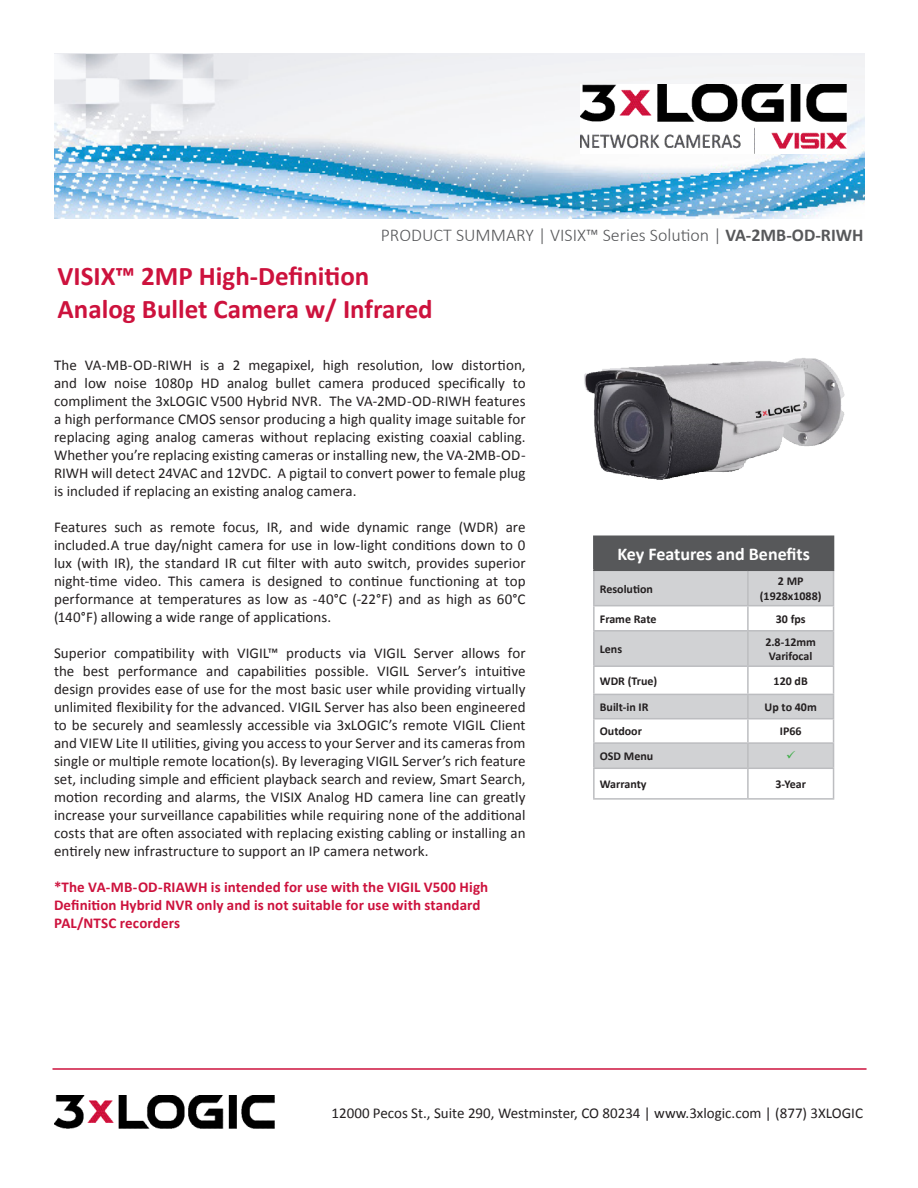
<style>
.page{position:relative;width:918px;height:1188px;background:#fff}
.page>*{position:absolute;margin:0;border:0;box-sizing:border-box;transform-origin:0 0}
.Summary_Title{font:700 27px "Calibri";color:#cd123d}
.t1{font:300 18px "Calibri";color:#57585a}
.t2{font:700 18px "Calibri";color:#fff}
._10pt_Standard_Text{font:15px/18px "Calibri";color:#231f20;text-align:justify}
._10pt_Standard_Text-2{font:700 15px/18px "Calibri";letter-spacing:.005em;color:#cd123d}
.t3{font:700 12px "Calibri";color:#231f20}
.s1{font-weight:700}
</style>
<div class="page">
<img style="left:55px;top:54px;width:810px;height:164px">
<img style="left:580px;top:84px;width:266px;height:69px">
<hr style="left:52px;top:1068px;width:815px;height:2px;background:#cd123d">
<img style="left:55px;top:1096px;width:220px;height:32px">
<img style="left:584px;top:358px;width:261px;height:122px">
<div style="left:594px;top:536px;width:240px;height:34px;background:#57585a"></div>
<hr style="left:593px;top:571px;width:2px;height:34px;background:#bcbdc0">
<hr style="left:593px;top:606px;width:2px;height:24px;background:#bcbdc0">
<hr style="left:593px;top:630px;width:155px;height:2px;background:#bcbdc0">
<hr style="left:593px;top:632px;width:2px;height:33px;background:#bcbdc0">
<hr style="left:593px;top:665px;width:155px;height:2px;background:#bcbdc0">
<hr style="left:593px;top:667px;width:2px;height:27px;background:#bcbdc0">
<hr style="left:593px;top:694px;width:155px;height:1px;background:#bcbdc0">
<hr style="left:593px;top:695px;width:2px;height:23px;background:#bcbdc0">
<hr style="left:593px;top:718px;width:155px;height:1px;background:#bcbdc0">
<hr style="left:593px;top:719px;width:2px;height:23px;background:#bcbdc0">
<hr style="left:593px;top:744px;width:2px;height:24px;background:#bcbdc0">
<hr style="left:593px;top:768px;width:155px;height:1px;background:#bcbdc0">
<hr style="left:593px;top:769px;width:2px;height:29px;background:#bcbdc0">
<hr style="left:593px;top:798px;width:155px;height:2px;background:#bcbdc0">
<hr style="left:748px;top:798px;width:86px;height:2px;background:#bcbdc0">
<hr style="left:593px;top:537px;width:2px;height:33px;background:#57585a">
<hr style="left:593px;top:536px;width:155px;height:1px;background:#57585a">
<hr style="left:593px;top:570px;width:155px;height:1px;background:#57585a">
<hr style="left:593px;top:605px;width:155px;height:1px;background:#bcbdc0">
<hr style="left:593px;top:742px;width:155px;height:2px;background:#bcbdc0">
<svg style="left:594px;top:570px;width:240px;height:228px"></svg>
<p class="t1" style="left:381px;top:224px;width:484px">PRODUCT SUMMARY | VISIX™ Series Solution | <span class="s1">VA-2MB-OD-RIWH</span></p>
<p class="Summary_Title" style="left:58px;top:259px;width:313px">VISIX™ 2MP High-Definition</p>
<p class="Summary_Title" style="left:58px;top:291px;width:377px">Analog Bullet Camera w/ Infrared</p>
<p class="_10pt_Standard_Text" style="left:54px;top:356px;width:473px">The VA-MB-OD-RIWH is a 2 megapixel, high resolution, low distortion, and low noise 1080p HD analog bullet camera produced specifically to compliment the 3xLOGIC V500 Hybrid NVR. The VA-2MD-OD-RIWH features a high performance CMOS sensor producing a high quality image suitable for replacing aging analog cameras without replacing existing coaxial cabling.<br>Whether you’re replacing existing cameras or installing new, the VA-2MB-OD-RIWH will detect 24VAC and 12VDC. A pigtail to convert power to female plug is included if replacing an existing analog camera.</p>
<p class="_10pt_Standard_Text" style="left:54px;top:518px;width:473px">Features such as remote focus, IR, and wide dynamic range (WDR) are included.A true day/night camera for use in low-light conditions down to 0 lux (with IR), the standard IR cut filter with auto switch, provides superior night-time video. This camera is designed to continue functioning at top performance at temperatures as low as -40°C (-22°F) and as high as 60°C (140°F) allowing a wide range of applications.</p>
<p class="_10pt_Standard_Text" style="left:54px;top:644px;width:473px">Superior compatibility with VIGIL™ products via VIGIL Server allows for the best performance and capabilities possible. VIGIL Server’s intuitive design provides ease of use for the most basic user while providing virtually unlimited flexibility for the advanced. VIGIL Server has also been engineered to be securely and seamlessly accessible via 3xLOGIC’s remote VIGIL Client and VIEW Lite II utilities, giving you access to your Server and its cameras from single or multiple remote location(s). By leveraging VIGIL Server’s rich feature set, including simple and efficient playback search and review, Smart Search, motion recording and alarms, the VISIX Analog HD camera line can greatly increase your surveillance capabilities while requiring none of the additional costs that are often associated with replacing existing cabling or installing an entirely new infrastructure to support an IP camera network.</p>
<p class="_10pt_Standard_Text-2" style="left:54px;top:878px;width:436px">*The VA-MB-OD-RIAWH is intended for use with the VIGIL V500 High<br>Definition Hybrid NVR only and is not suitable for use with standard</p>
<p class="_10pt_Standard_Text-2" style="left:54px;top:914px;width:128px">PAL/NTSC recorders</p>
<p class="t2" style="left:617px;top:543px;width:194px">Key Features and Benefits</p>
<p class="t3" style="left:600px;top:581px;width:55px">Resolution</p>
<p class="t3" style="left:778px;top:574px;width:27px">2 MP</p>
<p class="t3" style="left:760px;top:588px;width:63px">(1928x1088)</p>
<p class="t3" style="left:600px;top:611px;width:58px">Frame Rate</p>
<p class="t3" style="left:776px;top:611px;width:31px">30 fps</p>
<p class="t3" style="left:600px;top:641px;width:24px">Lens</p>
<p class="t3" style="left:765px;top:634px;width:52px">2.8-12mm</p>
<p class="t3" style="left:769px;top:649px;width:45px">Varifocal</p>
<p class="t3" style="left:600px;top:673px;width:59px">WDR (True)</p>
<p class="t3" style="left:774px;top:673px;width:36px">120 dB</p>
<p class="t3" style="left:600px;top:699px;width:50px">Built-in IR</p>
<p class="t3" style="left:765px;top:699px;width:54px">Up to 40m</p>
<p class="t3" style="left:600px;top:724px;width:44px">Outdoor</p>
<p class="t3" style="left:780px;top:724px;width:23px">IP66</p>
<p class="t3" style="left:600px;top:749px;width:55px">OSD Menu</p>
<p class="t3" style="left:600px;top:776px;width:48px">Warranty</p>
<p class="t3" style="left:775px;top:776px;width:32px">3-Year</p>
<p class="_10pt_Standard_Text" style="left:332px;top:1104px;width:533px">12000 Pecos St., Suite 290, Westminster, CO 80234 | www.3xlogic.com | (877) 3XLOGIC</p>
</div>
